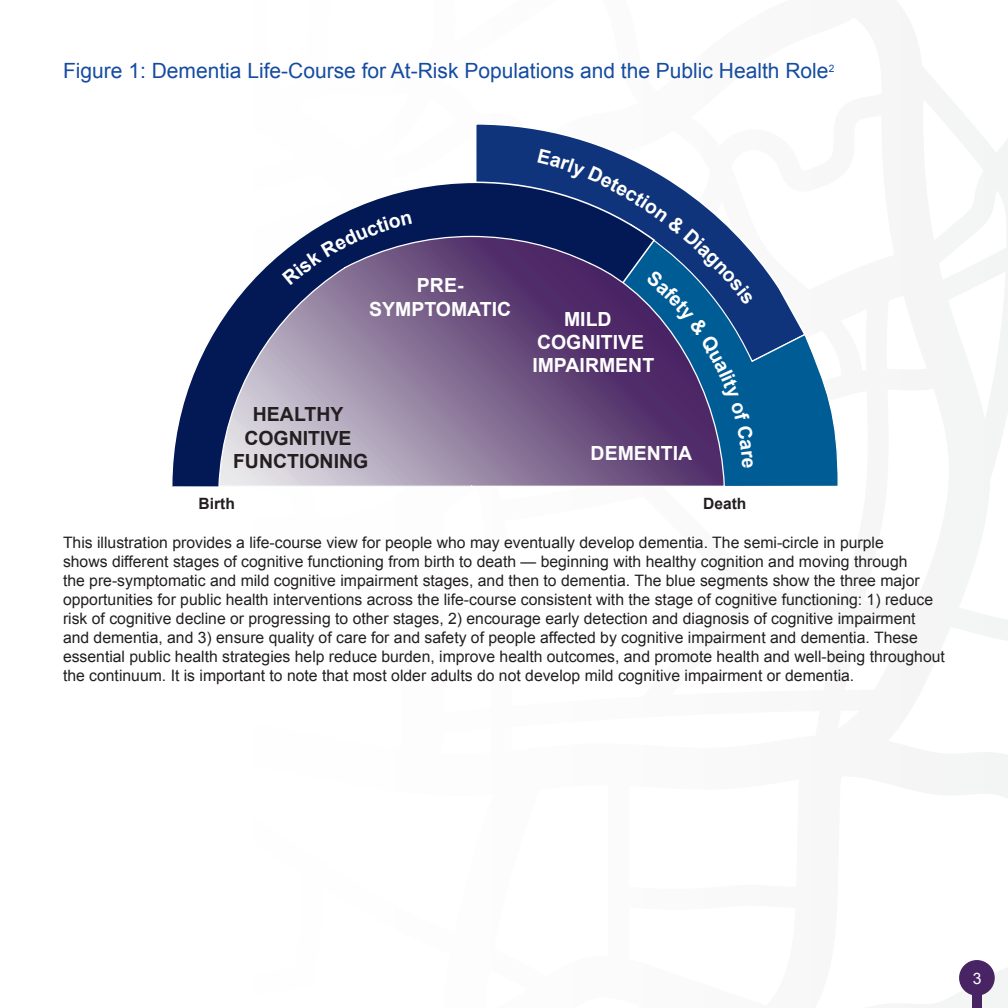
<style>
.page{position:relative;width:1008px;height:1008px;background:#fff}
.page>*{position:absolute;margin:0;border:0;box-sizing:border-box;transform-origin:0 0}
.t1{font:21px "Arial";color:#154ca0}
.t2{font:700 19.43px/23.4px "Arial";color:#fff;text-align:center}
.t3{font:700 19.43px/23.4px "Arial";color:#231f20;text-align:center}
.t4{font:15.75px/18.9px "Arial";color:#231f20}
.t5{font:15.75px "Arial";color:#fff}
.t6{font:700 15.58px "Arial";color:#231f20}
</style>
<div class="page">
<div style="left:959px;top:960px;width:36px;height:36px;background:#492464;border-radius:50%"></div>
<div style="left:972px;top:992px;width:10px;height:16px;background:#492464"></div>
<svg style="left:476px;top:124px;width:130px;height:25px"></svg>
<svg style="left:784px;top:298px;width:54px;height:188px"></svg>
<svg style="left:171px;top:183px;width:299px;height:304px"></svg>
<svg style="left:218px;top:235px;width:252px;height:252px;background:#968eaa"></svg>
<svg style="left:470px;top:149px;width:314px;height:337px;background:#4c5487"></svg>
<svg style="left:282px;top:214px;width:130px;height:71px;background:#404878"></svg>
<h1 class="t1" style="left:63px;top:59px;width:773px">Figure 1: Dementia Life-Course for At-Risk Populations and the Public Health Role<sup>2</sup></h1>
<p class="t2" style="left:369px;top:274px;width:144px">PRE-<br>SYMPTOMATIC</p>
<p class="t3" style="left:233px;top:403px;width:137px">HEALTHY<br>COGNITIVE<br>FUNCTIONING</p>
<p class="t6" style="left:199px;top:495px;width:38px">Birth</p>
<p class="t2" style="left:532px;top:307px;width:123px">MILD<br>COGNITIVE<br>IMPAIRMENT</p>
<p class="t2" style="left:591px;top:442px;width:103px">DEMENTIA</p>
<p class="t6" style="left:703px;top:495px;width:45px">Death</p>
<p class="t4" style="left:63px;top:533px;width:883px">This illustration provides a life-course view for people who may eventually develop dementia. The semi-circle in purple<br>shows different stages of cognitive functioning from birth to death — beginning with healthy cognition and moving through<br>the pre-symptomatic and mild cognitive impairment stages, and then to dementia. The blue segments show the three major opportunities for public health interventions across the life-course consistent with the stage of cognitive functioning: 1) reduce risk of cognitive decline or progressing to other stages, 2) encourage early detection and diagnosis of cognitive impairment and dementia, and 3) ensure quality of care for and safety of people affected by cognitive impairment and dementia. These essential public health strategies help reduce burden, improve health outcomes, and promote health and well-being throughout the continuum. It is important to note that most older adults do not develop mild cognitive impairment or dementia.</p>
<p class="t5" style="left:973px;top:970px;width:10px">3</p>
</div>
